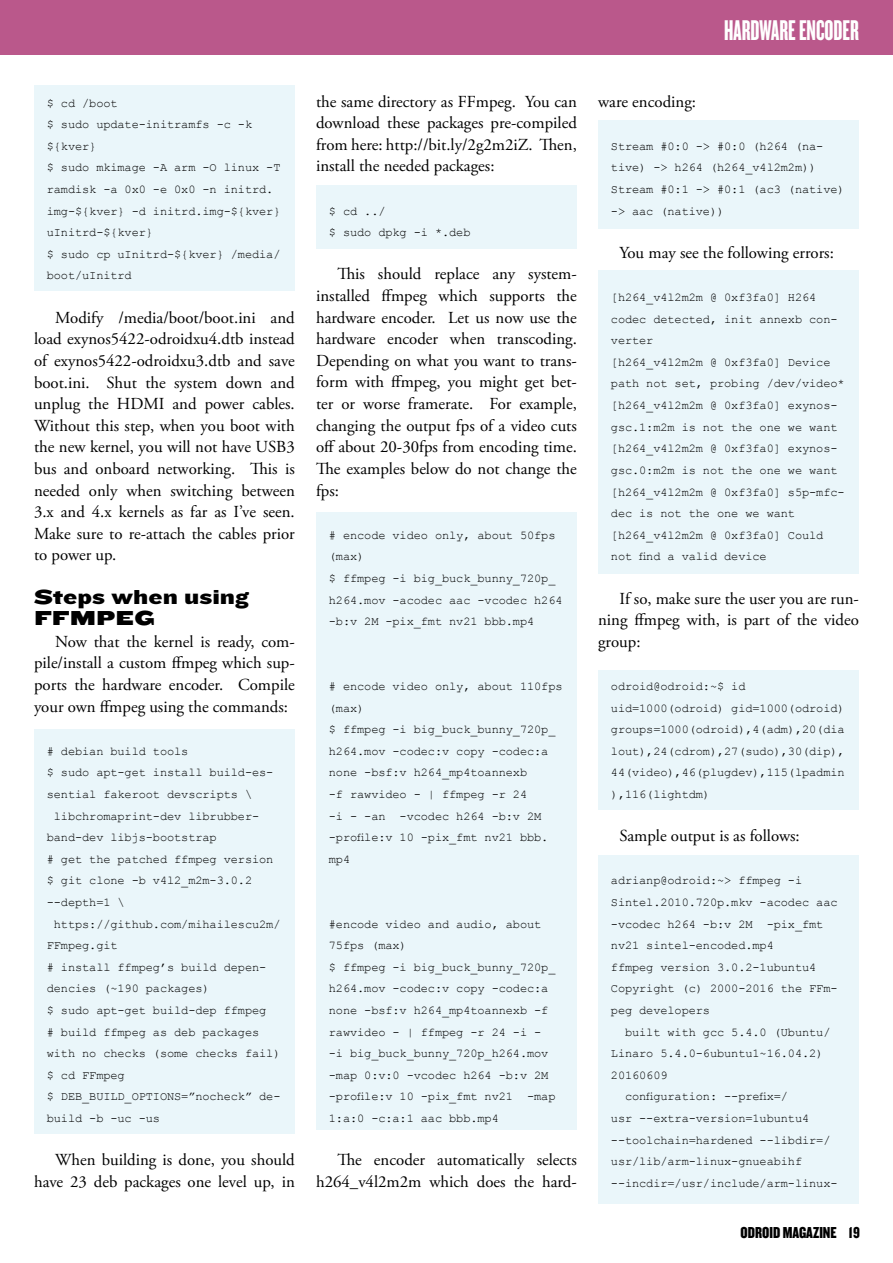
<style>
.page{position:relative;width:893px;height:1263px;background:#fff}
.page>*{position:absolute;margin:0;border:0;box-sizing:border-box;transform-origin:0 0}
.t1{font:29.7px "Knockout HTF67 Full Bantamwt";color:#fff}
.t2{font:21px/21.6px "Knockout HTF74 Full Sumo";color:#000}
.t3{font:16.8px/21.6px "Adobe Garamond Pro";color:#000;text-align:justify}
.t4{font:16.5px "Knockout HTF69 Full Liteweight";color:#000}
.t5{font:12px/21.6px "Courier New";letter-spacing:-.01em;color:#000}
</style>
<div class="page">
<div style="left:0;top:0;width:893px;height:54px;background:#ba588b"></div>
<div style="left:34px;top:85px;width:261px;height:206px;background:#eaf6fa"></div>
<div style="left:34px;top:729px;width:261px;height:405px;background:#eaf6fa"></div>
<div style="left:316px;top:512px;width:261px;height:618px;background:#eaf6fa"></div>
<div style="left:316px;top:185px;width:261px;height:64px;background:#eaf6fa"></div>
<div style="left:598px;top:120px;width:261px;height:108px;background:#eaf6fa"></div>
<div style="left:598px;top:270px;width:261px;height:303px;background:#eaf6fa"></div>
<div style="left:598px;top:670px;width:261px;height:140px;background:#eaf6fa"></div>
<div style="left:598px;top:855px;width:261px;height:348px;background:#eaf6fa"></div>
<h1 class="t1" style="left:724px;top:15px;width:136px">HARDWARE ENCODER</h1>
<p class="t5" style="left:47px;top:92px;width:235px">$ cd /boot<br>$ sudo update-initramfs -c -k ${kver}<br>$ sudo mkimage -A arm -O linux -T ramdisk -a 0x0 -e 0x0 -n initrd. img-${kver} -d initrd.img-${kver} uInitrd-${kver}<br>$ sudo cp uInitrd-${kver} /media/ boot/uInitrd</p>
<p class="t3" style="left:34px;top:307px;width:262px;text-indent:21px">Modify /media/boot/boot.ini and load exynos5422-odroidxu4.dtb instead of exynos5422-odroidxu3.dtb and save boot.ini. Shut the system down and unplug the HDMI and power cables.<br>Without this step, when you boot with the new kernel, you will not have USB3 bus and onboard networking. This is needed only when switching between 3.x and 4.x kernels as far as I’ve seen.<br>Make sure to re-attach the cables prior to power up.</p>
<h2 class="t2" style="left:34px;top:586px;width:216px">Steps when using<br>FFMPEG</h2>
<h3 class="t3" style="left:34px;top:631px;width:262px;text-indent:21px">Now that the kernel is ready, com&shy;pile/install a custom ffmpeg which sup&shy;ports the hardware encoder. Compile your own ffmpeg using the commands:</h3>
<p class="t5" style="left:47px;top:740px;width:143px"># debian build tools</p>
<p class="t5" style="left:47px;top:761px;width:228px">$ sudo apt-get install build-es-</p>
<p class="t5" style="left:47px;top:783px;width:207px">sential fakeroot devscripts \</p>
<p class="t5" style="left:54px;top:804px;width:207px">libchromaprint-dev librubber-</p>
<p class="t5" style="left:47px;top:826px;width:172px">band-dev libjs-bootstrap</p>
<p class="t5" style="left:47px;top:848px;width:228px"># get the patched ffmpeg version</p>
<p class="t5" style="left:47px;top:869px;width:207px">$ git clone -b v4l2_m2m-3.0.2</p>
<p class="t5" style="left:47px;top:891px;width:79px">--depth=1 \</p>
<p class="t5" style="left:54px;top:912px;width:228px">https://github.com/mihailescu2m/</p>
<p class="t5" style="left:47px;top:934px;width:72px">FFmpeg.git</p>
<p class="t5" style="left:47px;top:956px;width:221px"># install ffmpeg’s build depen-</p>
<p class="t5" style="left:47px;top:977px;width:164px">dencies (~190 packages)</p>
<p class="t5" style="left:47px;top:999px;width:221px">$ sudo apt-get build-dep ffmpeg</p>
<p class="t5" style="left:47px;top:1020px;width:214px"># build ffmpeg as deb packages</p>
<p class="t5" style="left:47px;top:1042px;width:235px">with no checks (some checks fail)</p>
<p class="t5" style="left:47px;top:1064px;width:79px">$ cd FFmpeg</p>
<p class="t5" style="left:47px;top:1085px;width:235px">$ DEB_BUILD_OPTIONS=”nocheck” de-</p>
<p class="t5" style="left:47px;top:1107px;width:115px">build -b -uc -us</p>
<h3 class="t3" style="left:34px;top:1150px;width:262px;text-align:right">When building is done, you should have 23 deb packages one level up, in</h3>
<h3 class="t3" style="left:316px;top:91px;width:262px">the same directory as FFmpeg. You can download these packages pre-compiled from here: http://bit.ly/2g2m2iZ. Then, install the needed packages:</h3>
<p class="t5" style="left:329px;top:200px;width:143px">$ cd ../<br>$ sudo dpkg -i *.deb</p>
<p class="t3" style="left:316px;top:264px;width:262px;text-indent:21px">This should replace any system&shy;installed ffmpeg which supports the hardware encoder. Let us now use the hardware encoder when transcoding.<br>Depending on what you want to trans&shy;form with ffmpeg, you might get bet&shy;ter or worse framerate. For example, changing the output fps of a video cuts off about 20-30fps from encoding time.<br>The examples below do not change the fps:</p>
<p class="t5" style="left:329px;top:524px;width:235px"># encode video only, about 50fps (max)<br>$ ffmpeg -i big_buck_bunny_720p_ h264.mov -acodec aac -vcodec h264 -b:v 2M -pix_fmt nv21 bbb.mp4</p>
<p class="t5" style="left:329px;top:675px;width:235px"># encode video only, about 110fps (max)<br>$ ffmpeg -i big_buck_bunny_720p_ h264.mov -codec:v copy -codec:a none -bsf:v h264_mp4toannexb<br>-f rawvideo - | ffmpeg -r 24<br>-i - -an -vcodec h264 -b:v 2M -profile:v 10 -pix_fmt nv21 bbb. mp4</p>
<p class="t5" style="left:329px;top:912px;width:228px">#encode video and audio, about<br>75fps (max)<br>$ ffmpeg -i big_buck_bunny_720p_ h264.mov -codec:v copy -codec:a none -bsf:v h264_mp4toannexb -f rawvideo - | ffmpeg -r 24 -i - -i big_buck_bunny_720p_h264.mov -map 0:v:0 -vcodec h264 -b:v 2M -profile:v 10 -pix_fmt nv21 -map<br>1:a:0 -c:a:1 aac bbb.mp4</p>
<h3 class="t3" style="left:316px;top:1150px;width:262px;text-align:right">The encoder automatically selects h264_v4l2m2m which does the hard-</h3>
<h3 class="t3" style="left:598px;top:91px;width:99px">ware encoding:</h3>
<p class="t5" style="left:611px;top:135px;width:235px">Stream #0:0 -&gt; #0:0 (h264 (na&shy;tive) -&gt; h264 (h264_v4l2m2m))<br>Stream #0:1 -&gt; #0:1 (ac3 (native) -&gt; aac (native))</p>
<h3 class="t3" style="left:619px;top:242px;width:216px">You may see the following errors:</h3>
<p class="t5" style="left:611px;top:286px;width:235px">[h264_v4l2m2m @ 0xf3fa0] H264 codec detected, init annexb con&shy;verter<br>[h264_v4l2m2m @ 0xf3fa0] Device path not set, probing /dev/video* [h264_v4l2m2m @ 0xf3fa0] exynos&shy;gsc.1:m2m is not the one we want [h264_v4l2m2m @ 0xf3fa0] exynos&shy;gsc.0:m2m is not the one we want [h264_v4l2m2m @ 0xf3fa0] s5p-mfc&shy;dec is not the one we want [h264_v4l2m2m @ 0xf3fa0] Could not find a valid device</p>
<h3 class="t3" style="left:598px;top:588px;width:262px;text-indent:21px">If so, make sure the user you are run&shy;ning ffmpeg with, is part of the video group:</h3>
<p class="t5" style="left:611px;top:675px;width:235px">odroid@odroid:~$ id uid=1000(odroid) gid=1000(odroid) groups=1000(odroid),4(adm),20(dia lout),24(cdrom),27(sudo),30(dip),<br>44(video),46(plugdev),115(lpadmin ),116(lightdm)</p>
<h3 class="t3" style="left:619px;top:826px;width:182px">Sample output is as follows:</h3>
<p class="t5" style="left:611px;top:869px;width:228px">adrianp@odroid:~&gt; ffmpeg -i<br>Sintel.2010.720p.mkv -acodec aac -vcodec h264 -b:v 2M -pix_fmt nv21 sintel-encoded.mp4<br>ffmpeg version 3.0.2-1ubuntu4<br>Copyright (c) 2000-2016 the FFm&shy;peg developers</p>
<p class="t5" style="left:625px;top:1020px;width:207px">built with gcc 5.4.0 (Ubuntu/</p>
<p class="t5" style="left:611px;top:1042px;width:214px">Linaro 5.4.0-6ubuntu1~16.04.2)</p>
<p class="t5" style="left:611px;top:1064px;width:58px">20160609</p>
<p class="t5" style="left:625px;top:1085px;width:164px">configuration: --prefix=/</p>
<p class="t5" style="left:611px;top:1107px;width:200px">usr --extra-version=1ubuntu4</p>
<p class="t5" style="left:611px;top:1128px;width:221px">--toolchain=hardened --libdir=/</p>
<p class="t5" style="left:611px;top:1150px;width:193px">usr/lib/arm-linux-gnueabihf</p>
<p class="t5" style="left:611px;top:1172px;width:228px">--incdir=/usr/include/arm-linux-</p>
<h3 class="t4" style="left:741px;top:1224px;width:121px">ODROID MAGAZINE 19</h3>
</div>
